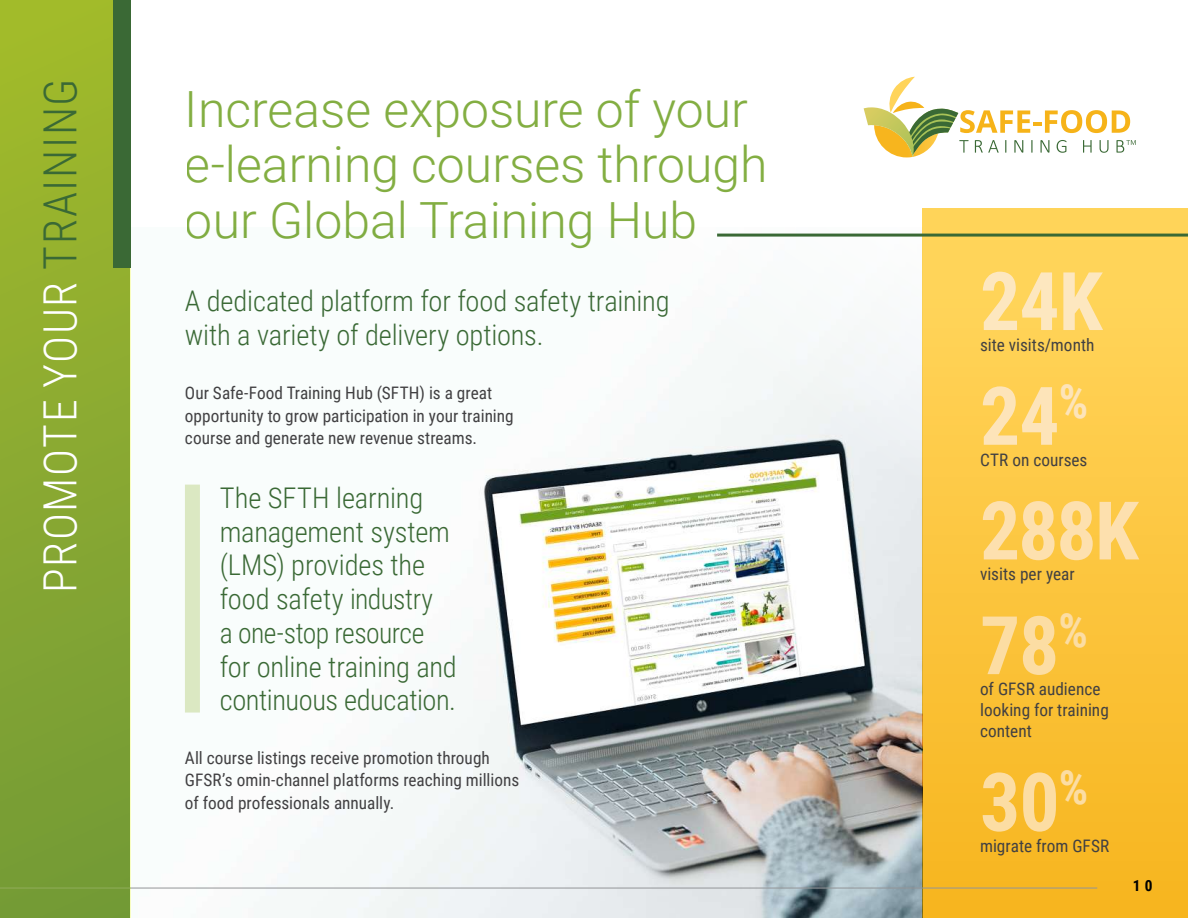
<style>
.page{position:relative;width:1188px;height:918px;background:#fff}
.page>*{position:absolute;margin:0;border:0;box-sizing:border-box;transform-origin:0 0}
.t1{font:700 81px "Roboto Condensed";color:#fcdda3}
.t2{font:700 81px "Roboto Condensed";color:#fde0ae}
.t3{font:700 81px "Roboto Condensed";color:#fde7bf}
.t4{font:700 81px "Roboto Condensed";color:#fde4b9}
.t5{font:300 49.95px/55.7px "Roboto";color:#83ae42}
.t6{font:300 45.75px "Roboto Condensed";letter-spacing:.035em;color:#fff}
.t7{font:300 28.5px/33.8px "Roboto Condensed";letter-spacing:-.01em;color:#3a6935}
.t8{font:17.25px/22.5px "Roboto Condensed";color:#414042}
.t9{font:700 15.3px "Roboto Condensed";color:#000}
.s1{color:#3a6935}
</style>
<div class="page">
<img style="left:131px;top:233px;width:791px;height:685px">
<div style="left:922px;top:208px;width:266px;height:710px;background:linear-gradient(to bottom,#ffd760,#f7b51f)"></div>
<hr style="left:717px;top:234px;width:471px;height:3px;background:#3a6935">
<svg style="left:864px;top:77px;width:272px;height:80px"></svg>
<hr style="left:0;top:888px;width:1097px;height:1px;background:#939598">
<div style="left:0;top:0;width:131px;height:918px;background:linear-gradient(to bottom,#a2bb2b,#739937)"></div>
<div style="left:113px;top:0;width:18px;height:268px;background:#3a6935"></div>
<div style="left:185px;top:485px;width:15px;height:228px;background:#dbe8c2"></div>
<h3 class="t6" style="left:28px;top:593px;width:517px;rotate:-90deg">PROMOTE YOUR <span class="s1">TRAINING</span></h3>
<h2 class="t5" style="left:185px;top:79px;width:584px">Increase exposure of your e-learning courses through our Global Training Hub</h2>
<h3 class="t7" style="left:185px;top:282px;width:486px;line-height:34.5px">A dedicated platform for food safety training with a variety of delivery options.</h3>
<p class="t8" style="left:185px;top:381px;width:330px">Our Safe-Food Training Hub (SFTH) is a great opportunity to grow participation in your training course and generate new revenue streams.</p>
<h3 class="t7" style="left:220px;top:480px;width:238px">The SFTH learning management system (LMS) provides the food safety industry<br>a one-stop resource for online training and continuous education.</h3>
<p class="t8" style="left:185px;top:746px;width:336px">All course listings receive promotion through<br>GFSR’s omin-channel platforms reaching millions of food professionals annually.</p>
<h1 class="t3" style="left:980px;top:245px;width:124px">24K</h1>
<p class="t8" style="left:980px;top:333px;width:116px">site visits/month</p>
<h1 class="t4" style="left:980px;top:359px;width:110px">24<sup>%</sup></h1>
<p class="t8" style="left:980px;top:448px;width:109px">CTR on courses</p>
<h1 class="t2" style="left:980px;top:474px;width:160px">288K</h1>
<p class="t8" style="left:980px;top:562px;width:96px">visits per year</p>
<h1 class="t1" style="left:980px;top:589px;width:109px">78<sup>%</sup></h1>
<p class="t8" style="left:980px;top:678px;width:130px;line-height:21px">of GFSR audience looking for training content</p>
<h1 class="t1" style="left:980px;top:745px;width:110px">30<sup>%</sup></h1>
<p class="t8" style="left:980px;top:834px;width:131px">migrate from GFSR</p>
<p class="t9" style="left:1133px;top:874px;width:21px">1 0</p>
</div>
